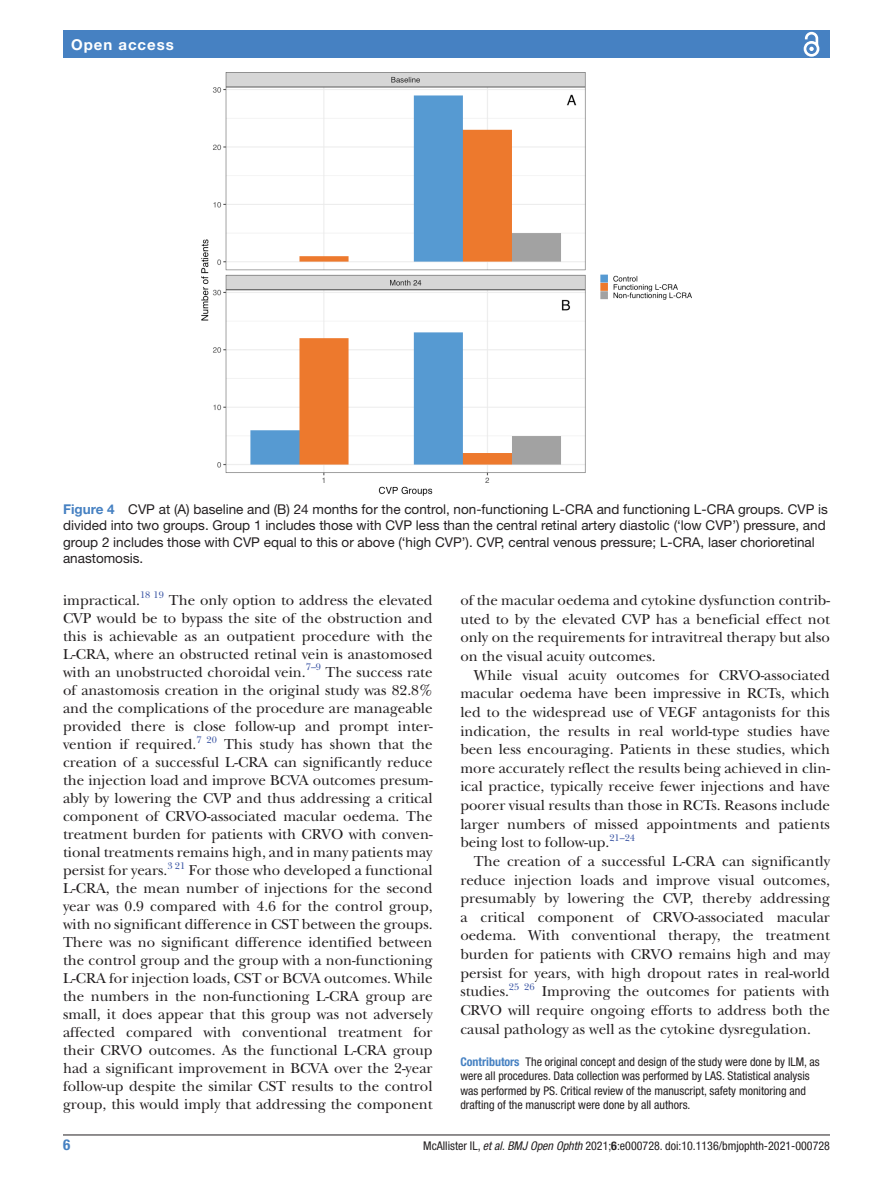
<style>
.page{position:relative;width:893px;height:1191px;background:#fff}
.page>*{position:absolute;margin:0;border:0;box-sizing:border-box;transform-origin:0 0}
.t1{font:15px/18px "New Baskerville";color:#231f20;text-align:justify}
.t2{font:700 15px "Helvetica Neue LT Std";letter-spacing:.065em;color:#fff}
.t3{font:700 condensed 15px "Helvetica Neue LT Std";color:#4681c2}
.t4{font:13.5px/16.5px "Helvetica Neue LT Std";color:#231f20}
.t5{font:condensed 12px/14.4px "Helvetica Neue LT Std";color:#231f20}
.t6{font:9.9px "New Baskerville";color:#3853a3}
.s1{font-weight:700;color:#4681c2}
.s2{font-style:italic}
.s3{font-weight:700}
</style>
<div class="page">
<hr style="left:63px;top:1134px;width:767px;height:1px;background:#231f20">
<div style="left:63px;top:31px;width:767px;height:27px;background:#4681c2"></div>
<svg style="left:803px;top:31px;width:17px;height:26px"></svg>
<img style="left:201px;top:73px;width:490px;height:422px">
<p class="t2" style="left:71px;top:35px;width:104px">Open access</p>
<p class="t4" style="left:63px;top:500px;width:766px"><span class="s1">Figure 4</span> CVP at (A) baseline and (B) 24 months for the control, non-functioning L-CRA and functioning L-CRA groups. CVP is divided into two groups. Group 1 includes those with CVP less than the central retinal artery diastolic (‘low CVP’) pressure, and group 2 includes those with CVP equal to this or above (‘high CVP’). CVP, central venous pressure; L-CRA, laser chorioretinal anastomosis.</p>
<p class="t1" style="left:63px;top:591px;width:79px">impractical.</p>
<p class="t6" style="left:140px;top:589px;width:25px">18 19</p>
<p class="t1" style="left:63px;top:591px;width:371px;text-indent:106px">The only option to address the elevated CVP would be to bypass the site of the obstruction and this is achievable as an outpatient procedure with the L-CRA, where an obstructed retinal vein is anastomosed with an unobstructed choroidal vein.</p>
<p class="t6" style="left:306px;top:661px;width:17px">7–9</p>
<p class="t1" style="left:63px;top:663px;width:371px;text-indent:263px">The success rate of anastomosis creation in the original study was 82.8% and the complications of the procedure are manageable provided there is close follow-up and prompt inter&shy;vention if required.</p>
<p class="t6" style="left:197px;top:733px;width:22px">7 20</p>
<p class="t1" style="left:63px;top:735px;width:371px;text-indent:161px">This study has shown that the creation of a successful L-CRA can significantly reduce the injection load and improve BCVA outcomes presum&shy;ably by lowering the CVP and thus addressing a critical component of CRVO-associated macular oedema. The treatment burden for patients with CRVO with conven&shy;tional treatments remains high, and in many patients may persist for years.<sup>3</sup> <sup>21</sup> For those who developed a functional L-CRA, the mean number of injections for the second year was 0.9 compared with 4.6 for the control group, with no significant difference in CST between the groups.<br>There was no significant difference identified between the control group and the group with a non-functioning L-CRA for injection loads, CST or BCVA outcomes. While the numbers in the non-functioning L-CRA group are small, it does appear that this group was not adversely affected compared with conventional treatment for their CRVO outcomes. As the functional L-CRA group had a significant improvement in BCVA over the 2-year follow-up despite the similar CST results to the control group, this would imply that addressing the component</p>
<p class="t1" style="left:460px;top:591px;width:371px;line-height:18.6px">of the macular oedema and cytokine dysfunction contrib&shy;uted to by the elevated CVP has a beneficial effect not only on the requirements for intravitreal therapy but also on the visual acuity outcomes.</p>
<p class="t1" style="left:460px;top:665px;width:371px;line-height:18.6px;text-indent:14px">While visual acuity outcomes for CRVO-associated macular oedema have been impressive in RCTs, which led to the widespread use of VEGF antagonists for this indication, the results in real world-type studies have been less encouraging. Patients in these studies, which more accurately reflect the results being achieved in clin&shy;ical practice, typically receive fewer injections and have poorer visual results than those in RCTs. Reasons include larger numbers of missed appointments and patients being lost to follow-up.</p>
<p class="t6" style="left:609px;top:831px;width:27px">21–24</p>
<p class="t1" style="left:460px;top:852px;width:371px;line-height:18.6px;text-indent:14px">The creation of a successful L-CRA can significantly reduce injection loads and improve visual outcomes, presumably by lowering the CVP, thereby addressing a critical component of CRVO-associated macular oedema. With conventional therapy, the treatment burden for patients with CRVO remains high and may persist for years, with high dropout rates in real-world studies.</p>
<p class="t6" style="left:509px;top:980px;width:27px">25 26</p>
<p class="t1" style="left:460px;top:982px;width:371px;line-height:18.6px;text-indent:81px">Improving the outcomes for patients with CRVO will require ongoing efforts to address both the causal pathology as well as the cytokine dysregulation.</p>
<p class="t5" style="left:460px;top:1054px;width:361px"><span class="s1">Contributors</span> The original concept and design of the study were done by ILM, as were all procedures. Data collection was performed by LAS. Statistical analysis was performed by PS. Critical review of the manuscript, safety monitoring and drafting of the manuscript were done by all authors.</p>
<p class="t3" style="left:63px;top:1135px;width:9px">6</p>
<p class="t5" style="left:423px;top:1138px;width:408px">McAllister IL, <span class="s2">et al</span>. <span class="s2">BMJ Open Ophth</span> 2021;<span class="s3">6</span>:e000728. doi:10.1136/bmjophth-2021-000728</p>
</div>
